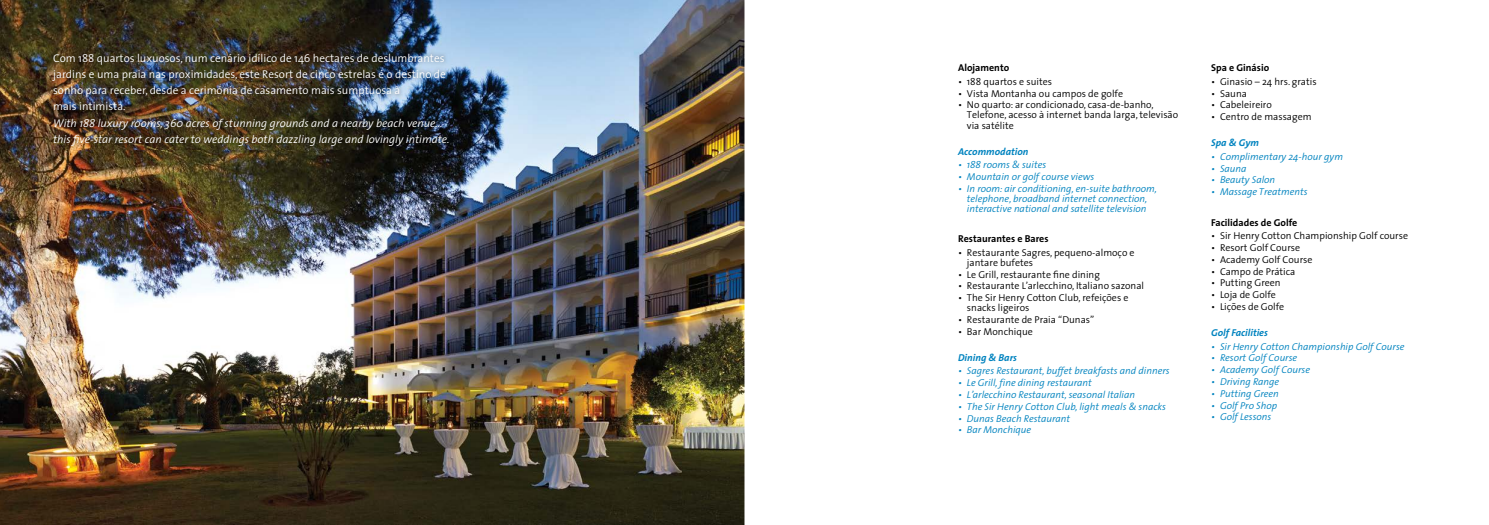
<style>
.page{position:relative;width:1489px;height:525px;background:#fff}
.page>*{position:absolute;margin:0;border:0;box-sizing:border-box;transform-origin:0 0}
.t1{font:300 11.25px/16.2px "The Sans";color:#fff}
.t2{font:italic 300 11.25px/16.2px "The Sans";color:#fff}
.t3{font:italic 300 10px/10px "The Sans";color:#0083bf;text-align:center}
.t4{font:300 10px/10px "The Sans";color:#000}
.t5{font:700 10px "The Sans";color:#000}
.t6{font:italic 700 10px "The Sans";color:#0083bf}
</style>
<div class="page">
<img style="left:0;top:0;width:744px;height:524px">
<img style="left:49px;top:49px;width:403px;height:101px">
<p class="t1" style="left:53px;top:49px;width:394px">Com 188 quartos luxuosos, num cenário idílico de 146 hectares de deslumbrantes jardins e uma praia nas proximidades, este Resort de cinco estrelas é o destino de sonho para receber, desde a cerimónia de casamento mais sumptuosa à<br>mais intimista.</p>
<p class="t2" style="left:53px;top:114px;width:398px">With 188 luxury rooms, 360 acres of stunning grounds and a nearby beach venue… this five-star resort can cater to weddings both dazzling large and lovingly intimate.</p>
<p class="t5" style="left:958px;top:60px;width:53px">Alojamento</p>
<p class="t4" style="left:958px;top:76px;width:95px">• 188 quartos e suites</p>
<p class="t4" style="left:958px;top:88px;width:166px">• Vista Montanha ou campos de golfe</p>
<p class="t4" style="left:966px;top:100px;width:213px;text-indent:-9px">• No quarto: ar condicionado, casa-de-banho,<br>Telefone, acesso à internet banda larga, televisão via satélite</p>
<p class="t6" style="left:958px;top:143px;width:72px">Accommodation</p>
<p class="t3" style="left:958px;top:159px;width:90px">• 188 rooms &amp; suites</p>
<p class="t3" style="left:958px;top:171px;width:138px">• Mountain or golf course views</p>
<p class="t3" style="left:958px;top:183px;width:200px">• In room: air conditioning, en-suite bathroom, telephone, broadband internet connection, interactive national and satellite television</p>
<p class="t5" style="left:958px;top:230px;width:92px">Restaurantes e Bares</p>
<p class="t4" style="left:966px;top:247px;width:169px;text-indent:-9px">• Restaurante Sagres, pequeno-almoço e jantare bufetes</p>
<p class="t4" style="left:958px;top:269px;width:143px">• Le Grill, restaurante fine dining</p>
<p class="t4" style="left:958px;top:280px;width:187px">• Restaurante L’arlecchino, Italiano sazonal</p>
<p class="t4" style="left:966px;top:292px;width:163px;text-indent:-9px">• The Sir Henry Cotton Club, refeições e snacks ligeiros</p>
<p class="t4" style="left:958px;top:314px;width:138px">• Restaurante de Praia “Dunas”</p>
<p class="t4" style="left:958px;top:326px;width:76px">• Bar Monchique</p>
<p class="t6" style="left:958px;top:349px;width:60px">Dining &amp; Bars</p>
<p class="t3" style="left:958px;top:365px;width:213px">• Sagres Restaurant, buffet breakfasts and dinners</p>
<p class="t3" style="left:958px;top:377px;width:135px">• Le Grill, fine dining restaurant</p>
<p class="t3" style="left:958px;top:389px;width:178px">• L’arlecchino Restaurant, seasonal Italian</p>
<p class="t3" style="left:958px;top:401px;width:209px">• The Sir Henry Cotton Club, light meals &amp; snacks</p>
<p class="t3" style="left:958px;top:412px;width:114px">• Dunas Beach Restaurant</p>
<p class="t3" style="left:958px;top:424px;width:75px">• Bar Monchique</p>
<p class="t5" style="left:1210px;top:59px;width:60px">Spa e Ginásio</p>
<p class="t4" style="left:1210px;top:76px;width:107px">• Ginasio – 24 hrs. gratis</p>
<p class="t4" style="left:1210px;top:88px;width:37px">• Sauna</p>
<p class="t4" style="left:1210px;top:100px;width:62px">• Cabeleireiro</p>
<p class="t4" style="left:1210px;top:111px;width:102px">• Centro de massagem</p>
<p class="t6" style="left:1210px;top:134px;width:49px">Spa &amp; Gym</p>
<p class="t3" style="left:1210px;top:151px;width:133px">• Complimentary 24-hour gym</p>
<p class="t3" style="left:1210px;top:163px;width:37px">• Sauna</p>
<p class="t3" style="left:1210px;top:175px;width:66px">• Beauty Salon</p>
<p class="t3" style="left:1210px;top:186px;width:98px">• Massage Treatments</p>
<p class="t5" style="left:1210px;top:214px;width:88px">Facilidades de Golfe</p>
<p class="t4" style="left:1210px;top:230px;width:198px">• Sir Henry Cotton Championship Golf course</p>
<p class="t4" style="left:1210px;top:242px;width:91px">• Resort Golf Course</p>
<p class="t4" style="left:1210px;top:254px;width:103px">• Academy Golf Course</p>
<p class="t4" style="left:1210px;top:266px;width:86px">• Campo de Prática</p>
<p class="t4" style="left:1210px;top:277px;width:71px">• Putting Green</p>
<p class="t4" style="left:1210px;top:289px;width:66px">• Loja de Golfe</p>
<p class="t4" style="left:1210px;top:301px;width:75px">• Lições de Golfe</p>
<p class="t6" style="left:1210px;top:324px;width:58px">Golf Facilities</p>
<p class="t3" style="left:1210px;top:341px;width:195px">• Sir Henry Cotton Championship Golf Course</p>
<p class="t3" style="left:1210px;top:352px;width:88px">• Resort Golf Course</p>
<p class="t3" style="left:1210px;top:364px;width:100px">• Academy Golf Course</p>
<p class="t3" style="left:1210px;top:376px;width:70px">• Driving Range</p>
<p class="t3" style="left:1210px;top:388px;width:69px">• Putting Green</p>
<p class="t3" style="left:1210px;top:399px;width:67px">• Golf Pro Shop</p>
<p class="t3" style="left:1210px;top:411px;width:62px">• Golf Lessons</p>
</div>
